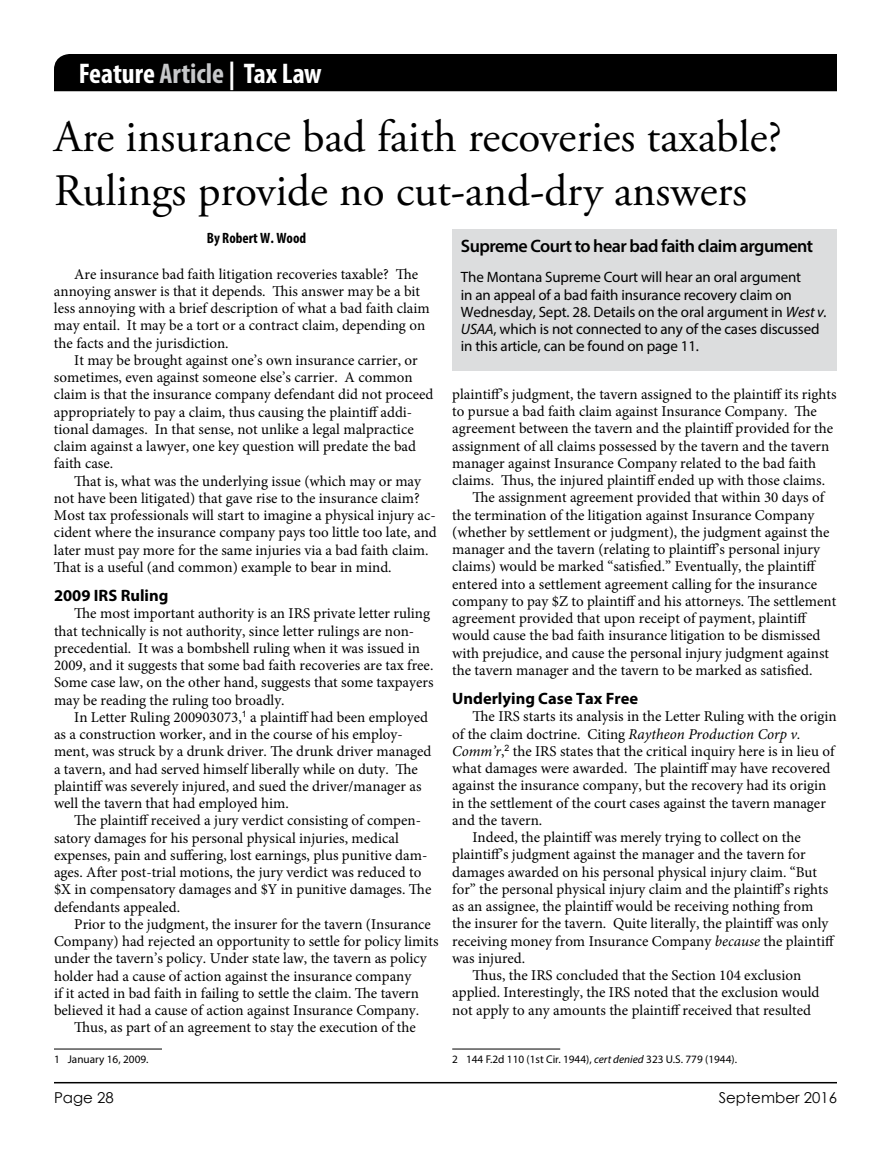
<style>
.page{position:relative;width:891px;height:1161px;background:#fff}
.page>*{position:absolute;margin:0;border:0;box-sizing:border-box;transform-origin:0 0}
.t1{font:45px/54px "Adobe Garamond Pro";color:#000}
.t2{font:700 condensed 28.5px "Myriad Pro";color:#fff}
.t3{font:600 18px "Myriad Pro";letter-spacing:-.03em;color:#000}
.t4{font:700 16.5px "Myriad Pro";color:#000}
.t5{font:15px/17.2px "Minion Pro";color:#000}
.t6{font:15px/17.2px "Myriad Pro";letter-spacing:-.01em;color:#000}
.t7{font:15px "Century Gothic";color:#000}
.t8{font:700 condensed 15px "Myriad Pro";color:#000}
.t9{font:11.25px "Myriad Pro";color:#000}
.s1{color:#c7c8ca}
.s2{font-style:italic}
</style>
<div class="page">
<hr style="left:54px;top:1082px;width:783px;height:1px;background:#000">
<hr style="left:54px;top:1049px;width:108px;height:1px;background:#000">
<hr style="left:452px;top:1049px;width:108px;height:1px;background:#000">
<div style="left:54px;top:54px;width:783px;height:38px;background:#000"></div>
<div style="left:452px;top:230px;width:385px;height:141px;background:#dcddde"></div>
<h2 class="t2" style="left:79px;top:56px;width:245px">Feature <span class="s1">Article</span> | Tax Law</h2>
<h1 class="t1" style="left:54px;top:111px;width:730px">Are insurance bad faith recoveries taxable?<br>Rulings provide no cut-and-dry answers</h1>
<p class="t8" style="left:207px;top:229px;width:101px">By Robert W. Wood</p>
<p class="t5" style="left:54px;top:265px;width:377px;text-indent:20px">Are insurance bad faith litigation recoveries taxable? The annoying answer is that it depends. This answer may be a bit less annoying with a brief description of what a bad faith claim may entail. It may be a tort or a contract claim, depending on the facts and the jurisdiction.</p>
<p class="t5" style="left:54px;top:352px;width:381px;text-indent:20px">It may be brought against one’s own insurance carrier, or sometimes, even against someone else’s carrier. A common claim is that the insurance company defendant did not proceed appropriately to pay a claim, thus causing the plaintiff addi&shy;tional damages. In that sense, not unlike a legal malpractice claim against a lawyer, one key question will predate the bad faith case.</p>
<p class="t5" style="left:54px;top:472px;width:384px;text-indent:20px">That is, what was the underlying issue (which may or may not have been litigated) that gave rise to the insurance claim?<br>Most tax professionals will start to imagine a physical injury ac&shy;cident where the insurance company pays too little too late, and later must pay more for the same injuries via a bad faith claim.<br>That is a useful (and common) example to bear in mind.</p>
<p class="t4" style="left:54px;top:585px;width:116px">2009 IRS Ruling</p>
<p class="t5" style="left:54px;top:605px;width:381px;text-indent:20px">The most important authority is an IRS private letter ruling that technically is not authority, since letter rulings are non&shy;precedential. It was a bombshell ruling when it was issued in 2009, and it suggests that some bad faith recoveries are tax free.<br>Some case law, on the other hand, suggests that some taxpayers may be reading the ruling too broadly.</p>
<p class="t5" style="left:54px;top:709px;width:379px;text-indent:20px">In Letter Ruling 200903073,<sup>1</sup> a plaintiff had been employed as a construction worker, and in the course of his employ&shy;ment, was struck by a drunk driver. The drunk driver managed a tavern, and had served himself liberally while on duty. The plaintiff was severely injured, and sued the driver/manager as well the tavern that had employed him.</p>
<p class="t5" style="left:54px;top:812px;width:379px;text-indent:20px">The plaintiff received a jury verdict consisting of compen&shy;satory damages for his personal physical injuries, medical expenses, pain and suffering, lost earnings, plus punitive dam&shy;ages. After post-trial motions, the jury verdict was reduced to $X in compensatory damages and $Y in punitive damages. The defendants appealed.</p>
<p class="t5" style="left:74px;top:916px;width:358px">Prior to the judgment, the insurer for the tavern (Insurance</p>
<p class="t5" style="left:54px;top:933px;width:386px">Company) had rejected an opportunity to settle for policy limits</p>
<p class="t5" style="left:54px;top:950px;width:374px">under the tavern’s policy. Under state law, the tavern as policy</p>
<p class="t5" style="left:54px;top:967px;width:359px">holder had a cause of action against the insurance company</p>
<p class="t5" style="left:54px;top:985px;width:366px">if it acted in bad faith in failing to settle the claim. The tavern</p>
<p class="t5" style="left:54px;top:1002px;width:367px">believed it had a cause of action against Insurance Company.</p>
<p class="t5" style="left:74px;top:1019px;width:343px">Thus, as part of an agreement to stay the execution of the</p>
<p class="t9" style="left:54px;top:1052px;width:96px">1 January 16, 2009.</p>
<p class="t3" style="left:461px;top:234px;width:354px">Supreme Court to hear bad faith claim argument</p>
<p class="t6" style="left:461px;top:269px;width:368px">The Montana Supreme Court will hear an oral argument<br>in an appeal of a bad faith insurance recovery claim on Wednesday, Sept. 28. Details on the oral argument in <span class="s2">West v.<br>USAA</span>, which is not connected to any of the cases discussed in this article, can be found on page 11.</p>
<p class="t5" style="left:452px;top:386px;width:386px">plaintiff’s judgment, the tavern assigned to the plaintiff its rights</p>
<p class="t5" style="left:452px;top:403px;width:366px">to pursue a bad faith claim against Insurance Company. The</p>
<p class="t5" style="left:452px;top:420px;width:383px">agreement between the tavern and the plaintiff provided for the</p>
<p class="t5" style="left:452px;top:437px;width:378px">assignment of all claims possessed by the tavern and the tavern</p>
<p class="t5" style="left:452px;top:455px;width:365px">manager against Insurance Company related to the bad faith</p>
<p class="t5" style="left:452px;top:472px;width:374px">claims. Thus, the injured plaintiff ended up with those claims.</p>
<p class="t5" style="left:472px;top:489px;width:353px">The assignment agreement provided that within 30 days of</p>
<p class="t5" style="left:452px;top:506px;width:364px">the termination of the litigation against Insurance Company</p>
<p class="t5" style="left:452px;top:524px;width:379px">(whether by settlement or judgment), the judgment against the</p>
<p class="t5" style="left:452px;top:541px;width:369px">manager and the tavern (relating to plaintiff’s personal injury</p>
<p class="t5" style="left:452px;top:558px;width:366px">claims) would be marked “satisfied.” Eventually, the plaintiff</p>
<p class="t5" style="left:452px;top:575px;width:366px">entered into a settlement agreement calling for the insurance</p>
<p class="t5" style="left:452px;top:593px;width:386px">company to pay $Z to plaintiff and his attorneys. The settlement</p>
<p class="t5" style="left:452px;top:610px;width:357px">agreement provided that upon receipt of payment, plaintiff</p>
<p class="t5" style="left:452px;top:627px;width:370px">would cause the bad faith insurance litigation to be dismissed</p>
<p class="t5" style="left:452px;top:644px;width:378px">with prejudice, and cause the personal injury judgment against</p>
<p class="t5" style="left:452px;top:662px;width:362px">the tavern manager and the tavern to be marked as satisfied.</p>
<p class="t4" style="left:452px;top:688px;width:187px">Underlying Case Tax Free</p>
<p class="t5" style="left:472px;top:708px;width:366px">The IRS starts its analysis in the Letter Ruling with the origin</p>
<p class="t5" style="left:452px;top:725px;width:350px">of the claim doctrine. Citing <span class="s2">Raytheon Production Corp v.</span></p>
<p class="t5" style="left:452px;top:743px;width:384px"><span class="s2">Comm’r</span>,<sup>2</sup> the IRS states that the critical inquiry here is in lieu of</p>
<p class="t5" style="left:452px;top:760px;width:380px">what damages were awarded. The plaintiff may have recovered</p>
<p class="t5" style="left:452px;top:777px;width:376px">against the insurance company, but the recovery had its origin</p>
<p class="t5" style="left:452px;top:794px;width:375px">in the settlement of the court cases against the tavern manager</p>
<p class="t5" style="left:452px;top:812px;width:92px">and the tavern.</p>
<p class="t5" style="left:473px;top:829px;width:330px">Indeed, the plaintiff was merely trying to collect on the</p>
<p class="t5" style="left:452px;top:846px;width:355px">plaintiff’s judgment against the manager and the tavern for</p>
<p class="t5" style="left:452px;top:863px;width:366px">damages awarded on his personal physical injury claim. “But</p>
<p class="t5" style="left:452px;top:881px;width:378px">for” the personal physical injury claim and the plaintiff’s rights</p>
<p class="t5" style="left:452px;top:898px;width:363px">as an assignee, the plaintiff would be receiving nothing from</p>
<p class="t5" style="left:452px;top:915px;width:378px">the insurer for the tavern. Quite literally, the plaintiff was only</p>
<p class="t5" style="left:452px;top:932px;width:384px">receiving money from Insurance Company <span class="s2">because</span> the plaintiff</p>
<p class="t5" style="left:452px;top:950px;width:75px">was injured.</p>
<p class="t5" style="left:473px;top:967px;width:330px">Thus, the IRS concluded that the Section 104 exclusion</p>
<p class="t5" style="left:452px;top:984px;width:369px">applied. Interestingly, the IRS noted that the exclusion would</p>
<p class="t5" style="left:452px;top:1001px;width:360px">not apply to any amounts the plaintiff received that resulted</p>
<p class="t9" style="left:452px;top:1052px;width:286px">2 144 F.2d 110 (1st Cir. 1944), <span class="s2">cert denied</span> 323 U.S. 779 (1944).</p>
<p class="t7" style="left:54px;top:1087px;width:61px">Page 28</p>
<p class="t7" style="left:719px;top:1087px;width:120px">September 2016</p>
</div>
